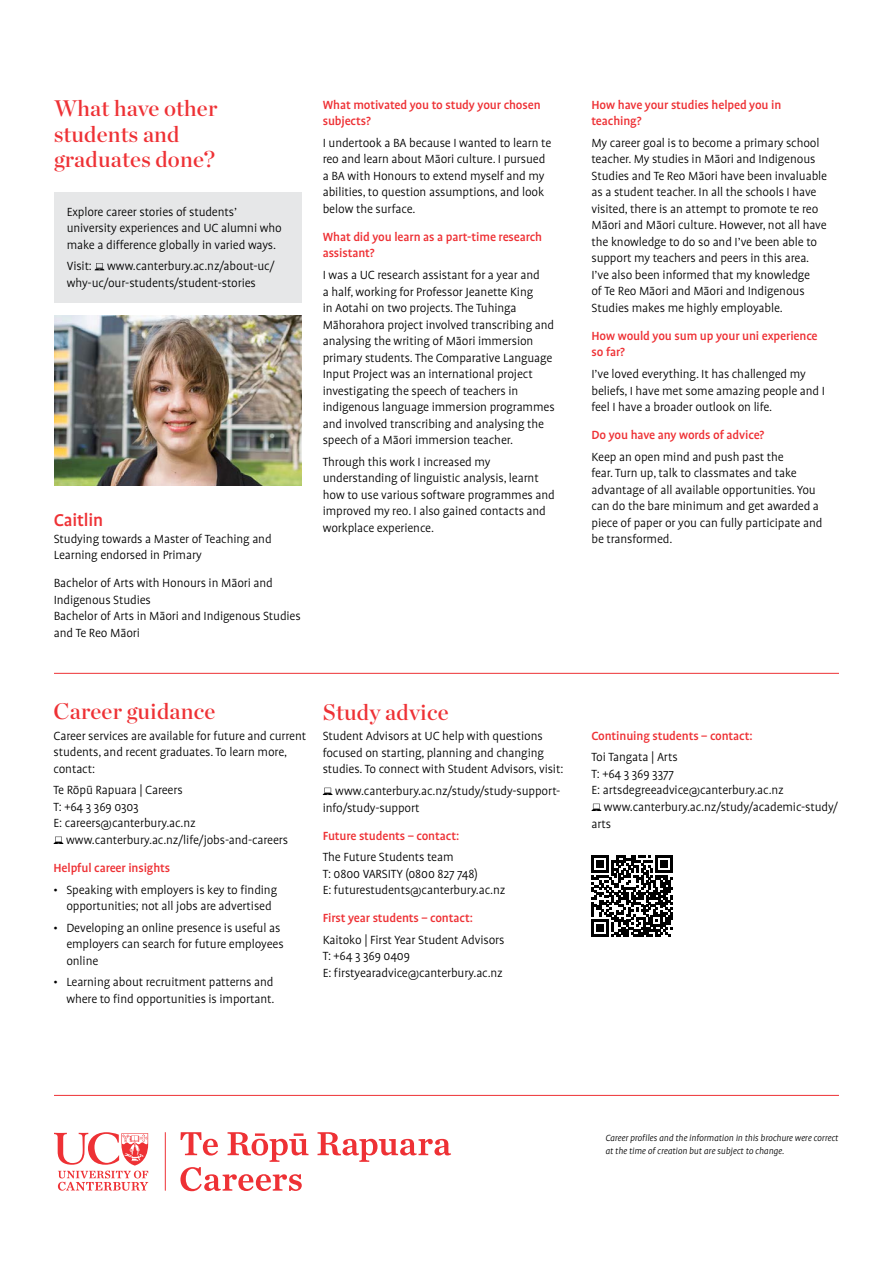
<style>
.page{position:relative;width:893px;height:1263px;background:#fff}
.page>*{position:absolute;margin:0;border:0;box-sizing:border-box;transform-origin:0 0}
.t1{font:22.5px/25.5px "Chronicle Display Semi";letter-spacing:.01em;color:#ee3135}
.t2{font:500 19.5px "Profile Pro";letter-spacing:-.01em;color:#ee3135}
.t3{font:300 13.5px/16.5px "Profile Pro";letter-spacing:-.01em;color:#000}
.t4{font:500 13.5px/16.5px "Profile Pro";letter-spacing:-.01em;color:#ee3135}
.t5{font:italic 300 10.2px/12.3px "Profile Pro";letter-spacing:-.01em;color:#000}
</style>
<div class="page">
<svg style="left:180px;top:1132px;width:271px;height:59px"></svg>
<hr style="left:165px;top:1132px;width:1px;height:59px;background:#ee3135">
<svg style="left:54px;top:1132px;width:94px;height:59px"></svg>
<div style="left:54px;top:192px;width:247px;height:111px;background:#e6e7e8"></div>
<svg style="left:95px;top:263px;width:9px;height:7px"></svg>
<hr style="left:54px;top:1095px;width:785px;height:1px;background:#ee3135">
<hr style="left:54px;top:673px;width:785px;height:1px;background:#ee3135">
<svg style="left:54px;top:837px;width:9px;height:7px"></svg>
<svg style="left:323px;top:788px;width:10px;height:7px"></svg>
<svg style="left:591px;top:804px;width:10px;height:7px"></svg>
<svg style="left:592px;top:855px;width:81px;height:82px"></svg>
<img style="left:55px;top:315px;width:247px;height:171px">
<h1 class="t1" style="left:54px;top:94px;width:165px">What have other students and graduates done?</h1>
<p class="t4" style="left:323px;top:97px;width:219px">What motivated you to study your chosen subjects?</p>
<p class="t3" style="left:323px;top:135px;width:230px">I undertook a BA because I wanted to learn te reo and learn about Māori culture. I pursued a BA with Honours to extend myself and my abilities, to question assumptions, and look below the surface.</p>
<p class="t4" style="left:323px;top:229px;width:221px">What did you learn as a part-time research assistant?</p>
<p class="t3" style="left:323px;top:267px;width:233px">I was a UC research assistant for a year and<br>a half, working for Professor Jeanette King<br>in Aotahi on two projects. The Tuhinga Māhorahora project involved transcribing and analysing the writing of Māori immersion primary students. The Comparative Language Input Project was an international project investigating the speech of teachers in indigenous language immersion programmes and involved transcribing and analysing the speech of a Māori immersion teacher.</p>
<p class="t3" style="left:323px;top:454px;width:233px">Through this work I increased my understanding of linguistic analysis, learnt how to use various software programmes and improved my reo. I also gained contacts and workplace experience.</p>
<p class="t3" style="left:67px;top:204px;width:217px">Explore career stories of students’ university experiences and UC alumni who make a difference globally in varied ways.</p>
<p class="t3" style="left:67px;top:259px;width:209px">Visit: www.canterbury.ac.nz/about-uc/ why-uc/our-students/student-stories</p>
<h2 class="t2" style="left:54px;top:509px;width:51px">Caitlin</h2>
<p class="t3" style="left:54px;top:531px;width:219px">Studying towards a Master of Teaching and<br>Learning endorsed in Primary</p>
<p class="t3" style="left:54px;top:575px;width:248px">Bachelor of Arts with Honours in Māori and<br>Indigenous Studies<br>Bachelor of Arts in Māori and Indigenous Studies and Te Reo Māori</p>
<h1 class="t1" style="left:54px;top:697px;width:163px">Career guidance</h1>
<p class="t3" style="left:54px;top:728px;width:254px">Career services are available for future and current students, and recent graduates. To learn more, contact:</p>
<p class="t3" style="left:54px;top:783px;width:131px">Te Rōpū Rapuara | Careers</p>
<p class="t3" style="left:54px;top:799px;width:87px">T: +64 3 369 0303</p>
<p class="t3" style="left:54px;top:816px;width:144px">E: careers@canterbury.ac.nz</p>
<p class="t3" style="left:66px;top:832px;width:224px">www.canterbury.ac.nz/life/jobs-and-careers</p>
<p class="t4" style="left:54px;top:860px;width:118px">Helpful career insights</p>
<p class="t3" style="left:54px;top:882px;width:225px;text-align:center">• Speaking with employers is key to finding opportunities; not all jobs are advertised</p>
<p class="t3" style="left:66px;top:920px;width:219px;text-indent:-13px">• Developing an online presence is useful as employers can search for future employees online</p>
<p class="t3" style="left:54px;top:974px;width:223px;text-align:right">• Learning about recruitment patterns and where to find opportunities is important.</p>
<h1 class="t1" style="left:323px;top:697px;width:127px">Study advice</h1>
<p class="t3" style="left:323px;top:729px;width:242px">Student Advisors at UC help with questions focused on starting, planning and changing studies. To connect with Student Advisors, visit:</p>
<p class="t3" style="left:323px;top:783px;width:239px;text-indent:12px">www.canterbury.ac.nz/study/study-support&shy;info/study-support</p>
<p class="t4" style="left:323px;top:827px;width:138px">Future students – contact:</p>
<p class="t3" style="left:323px;top:849px;width:184px">The Future Students team<br>T: 0800 VARSITY (0800 827 748)<br>E: futurestudents@canterbury.ac.nz</p>
<p class="t4" style="left:323px;top:910px;width:152px">First year students – contact:</p>
<p class="t3" style="left:323px;top:932px;width:183px">Kaitoko | First Year Student Advisors<br>T: +64 3 369 0409<br>E: firstyearadvice@canterbury.ac.nz</p>
<p class="t4" style="left:591px;top:97px;width:191px">How have your studies helped you in teaching?</p>
<p class="t3" style="left:591px;top:135px;width:237px">My career goal is to become a primary school teacher. My studies in Māori and Indigenous Studies and Te Reo Māori have been invaluable as a student teacher. In all the schools I have visited, there is an attempt to promote te reo Māori and Māori culture. However, not all have the knowledge to do so and I’ve been able to support my teachers and peers in this area.<br>I’ve also been informed that my knowledge<br>of Te Reo Māori and Māori and Indigenous Studies makes me highly employable.</p>
<p class="t4" style="left:591px;top:328px;width:228px">How would you sum up your uni experience so far?</p>
<p class="t3" style="left:591px;top:366px;width:235px">I’ve loved everything. It has challenged my beliefs, I have met some amazing people and I feel I have a broader outlook on life.</p>
<p class="t4" style="left:591px;top:427px;width:174px">Do you have any words of advice?</p>
<p class="t3" style="left:591px;top:449px;width:232px">Keep an open mind and push past the<br>fear. Turn up, talk to classmates and take advantage of all available opportunities. You can do the bare minimum and get awarded a piece of paper or you can fully participate and be transformed.</p>
<p class="t4" style="left:591px;top:728px;width:163px">Continuing students – contact:</p>
<p class="t3" style="left:591px;top:750px;width:88px">Toi Tangata | Arts</p>
<p class="t3" style="left:591px;top:766px;width:84px">T: +64 3 369 3377</p>
<p class="t3" style="left:591px;top:783px;width:194px">E: artsdegreeadvice@canterbury.ac.nz</p>
<p class="t3" style="left:604px;top:799px;width:236px">www.canterbury.ac.nz/study/academic-study/</p>
<p class="t3" style="left:591px;top:816px;width:21px">arts</p>
<p class="t5" style="left:605px;top:1132px;width:235px">Career profiles and the information in this brochure were correct at the time of creation but are subject to change.</p>
</div>
